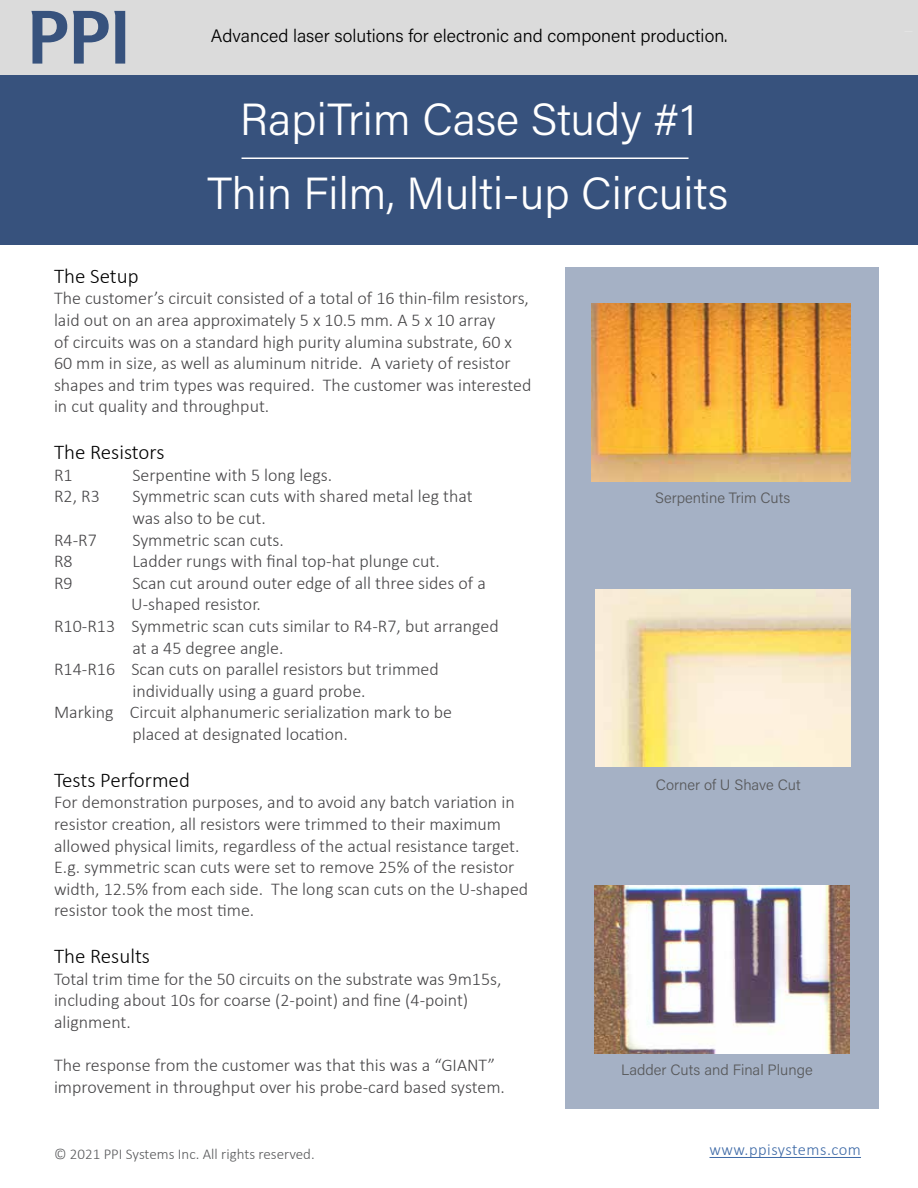
<style>
.page{position:relative;width:918px;height:1188px;background:#fff}
.page>*{position:absolute;margin:0;border:0;box-sizing:border-box;transform-origin:0 0}
.t1{font:700 72px "Rosario";color:#37527d}
.t2{font:45px "Acumin Variable Concept";color:#fff}
.t3{font:300 21px "Calibri";color:#000}
.t4{font:300 18px/21.6px "Calibri";color:#464547}
.t5{font:18px "Acumin Variable Concept";color:#000}
.t6{font:300 16.5px "Calibri";letter-spacing:.03em;color:#3e6aa7}
.t7{font:15px "Acumin Variable Concept";color:#58595b}
.t8{font:300 15px "Calibri";color:#58595b}
</style>
<div class="page">
<div style="left:0;top:0;width:918px;height:75px;background:#dbdbdb"></div>
<div style="left:566px;top:267px;width:313px;height:841px;background:#a5b1c5"></div>
<div style="left:0;top:75px;width:918px;height:169px;background:#37527d"></div>
<img style="left:591px;top:303px;width:259px;height:178px">
<img style="left:596px;top:590px;width:254px;height:176px">
<img style="left:595px;top:885px;width:255px;height:169px">
<hr style="left:710px;top:1157px;width:151px;height:1px;background:#3e6aa7">
<hr style="left:242px;top:158px;width:447px;height:1px;background:#fff">
<h1 class="t1" style="left:28px;top:-6px;width:104px">PPI</h1>
<p class="t5" style="left:211px;top:23px;width:518px">Advanced laser solutions for electronic and component production.</p>
<h2 class="t2" style="left:240px;top:89px;width:458px">RapiTrim Case Study #1</h2>
<h2 class="t2" style="left:208px;top:162px;width:522px">Thin Film, Multi-up Circuits</h2>
<p class="t3" style="left:54px;top:263px;width:86px">The Setup</p>
<p class="t4" style="left:54px;top:287px;width:479px">The customer’s circuit consisted of a total of 16 thin-film resistors, laid out on an area approximately 5 x 10.5 mm. A 5 x 10 array<br>of circuits was on a standard high purity alumina substrate, 60 x 60 mm in size, as well as aluminum nitride. A variety of resistor shapes and trim types was required. The customer was interested in cut quality and throughput.</p>
<p class="t3" style="left:54px;top:439px;width:112px">The Resistors</p>
<p class="t4" style="left:54px;top:464px;width:20px">R1</p>
<p class="t4" style="left:132px;top:464px;width:201px">Serpentine with 5 long legs.</p>
<p class="t4" style="left:54px;top:485px;width:47px">R2, R3</p>
<p class="t4" style="left:132px;top:485px;width:342px">Symmetric scan cuts with shared metal leg that was also to be cut.</p>
<p class="t4" style="left:54px;top:529px;width:44px">R4-R7</p>
<p class="t4" style="left:132px;top:529px;width:153px">Symmetric scan cuts.</p>
<p class="t4" style="left:54px;top:550px;width:20px">R8</p>
<p class="t4" style="left:132px;top:550px;width:309px">Ladder rungs with final top-hat plunge cut.</p>
<p class="t4" style="left:54px;top:572px;width:20px">R9</p>
<p class="t4" style="left:132px;top:572px;width:355px">Scan cut around outer edge of all three sides of a</p>
<p class="t4" style="left:131px;top:593px;width:131px">U-shaped resistor.</p>
<p class="t4" style="left:54px;top:615px;width:446px">R10-R13 Symmetric scan cuts similar to R4-R7, but arranged</p>
<p class="t4" style="left:132px;top:637px;width:153px">at a 45 degree angle.</p>
<p class="t4" style="left:54px;top:658px;width:386px">R14-R16 Scan cuts on parallel resistors but trimmed</p>
<p class="t4" style="left:132px;top:680px;width:235px">individually using a guard probe.</p>
<p class="t4" style="left:54px;top:701px;width:400px">Marking Circuit alphanumeric serialization mark to be</p>
<p class="t4" style="left:132px;top:723px;width:217px">placed at designated location.</p>
<p class="t3" style="left:54px;top:767px;width:137px">Tests Performed</p>
<p class="t4" style="left:54px;top:791px;width:476px">For demonstration purposes, and to avoid any batch variation in resistor creation, all resistors were trimmed to their maximum allowed physical limits, regardless of the actual resistance target.<br>E.g. symmetric scan cuts were set to remove 25% of the resistor width, 12.5% from each side. The long scan cuts on the U-shaped resistor took the most time.</p>
<p class="t3" style="left:54px;top:943px;width:98px">The Results</p>
<p class="t4" style="left:54px;top:968px;width:449px">Total trim time for the 50 circuits on the substrate was 9m15s, including about 10s for coarse (2-point) and fine (4-point) alignment.</p>
<p class="t4" style="left:54px;top:1054px;width:453px">The response from the customer was that this was a “GIANT” improvement in throughput over his probe-card based system.</p>
<p class="t7" style="left:655px;top:487px;width:137px">Serpentine Trim Cuts</p>
<p class="t7" style="left:656px;top:774px;width:146px">Corner of U Shave Cut</p>
<p class="t7" style="left:621px;top:1059px;width:193px">Ladder Cuts and Final Plunge</p>
<p class="t8" style="left:54px;top:1145px;width:262px">© 2021 PPI Systems Inc. All rights reserved.</p>
<p class="t6" style="left:710px;top:1140px;width:153px">www.ppisystems.com</p>
</div>
